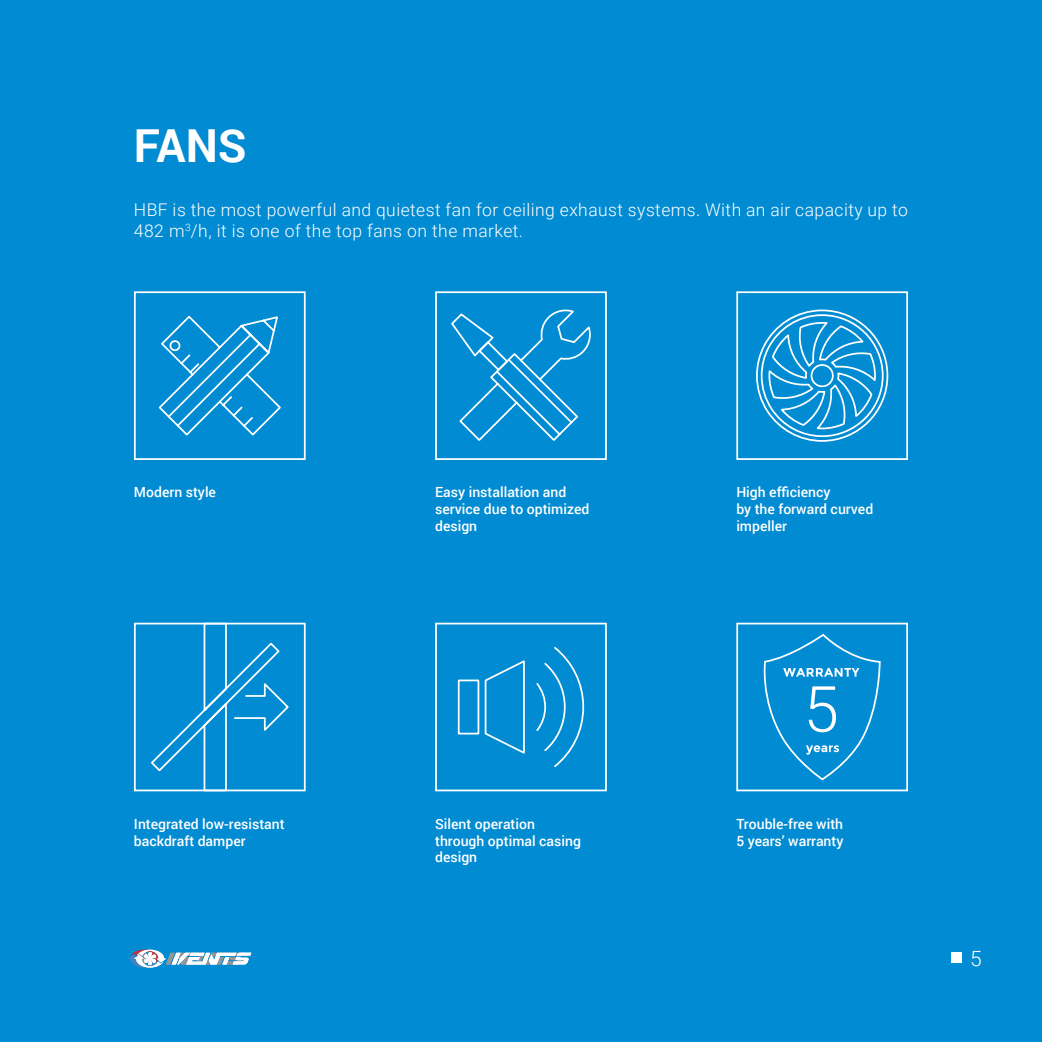
<style>
.page{position:relative;width:1042px;height:1042px;background:#008bd2}
.page>*{position:absolute;margin:0;border:0;box-sizing:border-box;transform-origin:0 0}
.t1{font:700 45.5px "Roboto";color:#fff}
.t2{font:300 21px "Roboto";color:#fff}
.t3{font:300 17.5px/21px "Roboto";letter-spacing:.025em;color:#fff}
.t4{font:500 14px/16.8px "Roboto";color:#fff}
</style>
<div class="page">
<div style="left:134px;top:291px;width:172px;height:169px;border:2px solid #fff"></div>
<div style="left:435px;top:291px;width:172px;height:169px;border:2px solid #fff"></div>
<div style="left:736px;top:291px;width:172px;height:169px;border:2px solid #fff"></div>
<div style="left:134px;top:623px;width:172px;height:168px;border:2px solid #fff"></div>
<div style="left:435px;top:623px;width:172px;height:168px;border:2px solid #fff"></div>
<div style="left:736px;top:623px;width:172px;height:168px;border:2px solid #fff"></div>
<svg style="left:158px;top:315px;width:123px;height:121px"></svg>
<svg style="left:755px;top:309px;width:134px;height:151px"></svg>
<svg style="left:149px;top:622px;width:141px;height:170px"></svg>
<svg style="left:457px;top:647px;width:128px;height:120px"></svg>
<svg style="left:451px;top:309px;width:140px;height:132px"></svg>
<svg style="left:763px;top:633px;width:118px;height:148px"></svg>
<svg style="left:128px;top:949px;width:123px;height:18px"></svg>
<div style="left:952px;top:952px;width:10px;height:11px;background:#fff"></div>
<h1 class="t1" style="left:134px;top:114px;width:114px">FANS</h1>
<p class="t3" style="left:134px;top:198px;width:775px">HBF is the most powerful and quietest fan for ceiling exhaust systems. With an air capacity up to<br>482 m<sup>3</sup>/h, it is one of the top fans on the market.</p>
<p class="t4" style="left:134px;top:483px;width:84px">Modern style</p>
<p class="t4" style="left:435px;top:483px;width:156px">Easy installation and service due to optimized design</p>
<p class="t4" style="left:736px;top:483px;width:138px">High efficiency<br>by the forward curved impeller</p>
<p class="t4" style="left:134px;top:815px;width:152px">Integrated low-resistant backdraft damper</p>
<p class="t4" style="left:435px;top:815px;width:147px">Silent operation through optimal casing design</p>
<p class="t4" style="left:736px;top:815px;width:109px">Trouble-free with<br>5 years’ warranty</p>
<h2 class="t2" style="left:970px;top:943px;width:13px">5</h2>
</div>
